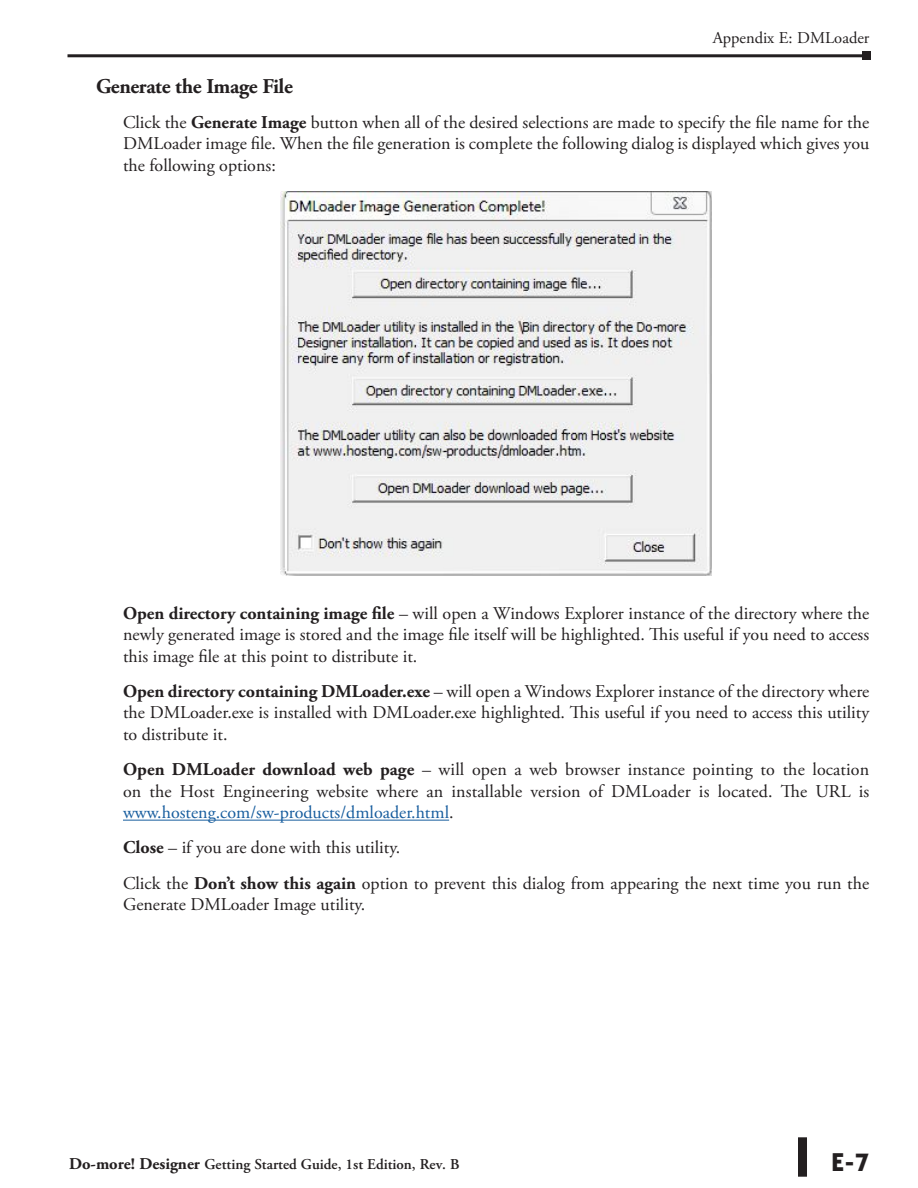
<style>
.page{position:relative;width:918px;height:1188px;background:#fff}
.page>*{position:absolute;margin:0;border:0;box-sizing:border-box;transform-origin:0 0}
.t1{font:700 30px "Bailey Sans ITC Com";color:#231f20}
.Subhead{font:700 21px "Adobe Garamond Pro";letter-spacing:-.02em;color:#231f20}
.Body{font:18px/21.6px "Adobe Garamond Pro";color:#231f20;text-align:justify}
.t2{font:16.5px "Adobe Garamond Pro";color:#231f20}
.t3{font:600 15px "Adobe Garamond Pro";color:#231f20}
.s1{font-weight:700}
.s2{color:#175d9e}
.s3{font-weight:700;font-size:16.5px}
</style>
<div class="page">
<hr style="left:68px;top:54px;width:803px;height:3px;background:#231f20">
<div style="left:863px;top:52px;width:8px;height:8px;background:#231f20"></div>
<div style="left:798px;top:1137px;width:9px;height:40px;background:#231f20"></div>
<hr style="left:123px;top:820px;width:326px;height:1px;background:#175d9e">
<img style="left:281px;top:191px;width:431px;height:384px">
<p class="t2" style="left:713px;top:28px;width:158px">Appendix E: DMLoader</p>
<p class="Subhead" style="left:96px;top:74px;width:198px">Generate the Image File</p>
<p class="Body" style="left:123px;top:112px;width:748px">Click the <span class="s1">Generate Image</span> button when all of the desired selections are made to specify the file name for the DMLoader image file. When the file generation is complete the following dialog is displayed which gives you the following options:</p>
<p class="Body" style="left:123px;top:603px;width:748px"><span class="s1">Open directory containing image file</span> – will open a Windows Explorer instance of the directory where the newly generated image is stored and the image file itself will be highlighted. This useful if you need to access this image file at this point to distribute it.</p>
<p class="Body" style="left:123px;top:681px;width:748px"><span class="s1">Open directory containing DMLoader.exe</span> – will open a Windows Explorer instance of the directory where the DMLoader.exe is installed with DMLoader.exe highlighted. This useful if you need to access this utility to distribute it.</p>
<p class="Body" style="left:123px;top:759px;width:748px"><span class="s1">Open DMLoader download web page</span> – will open a web browser instance pointing to the location on the Host Engineering website where an installable version of DMLoader is located. The URL is <span class="s2">www.hosteng.com/sw-products/dmloader.html</span>.</p>
<p class="Body" style="left:123px;top:838px;width:279px"><span class="s1">Close</span> – if you are done with this utility.</p>
<p class="Body" style="left:123px;top:873px;width:748px">Click the <span class="s1">Don’t show this again</span> option to prevent this dialog from appearing the next time you run the<br>Generate DMLoader Image utility.</p>
<p class="t3" style="left:69px;top:1155px;width:392px"><span class="s3">Do-more! Designer</span> Getting Started Guide, 1st Edition, Rev. B</p>
<h1 class="t1" style="left:831px;top:1144px;width:41px">E-7</h1>
</div>
